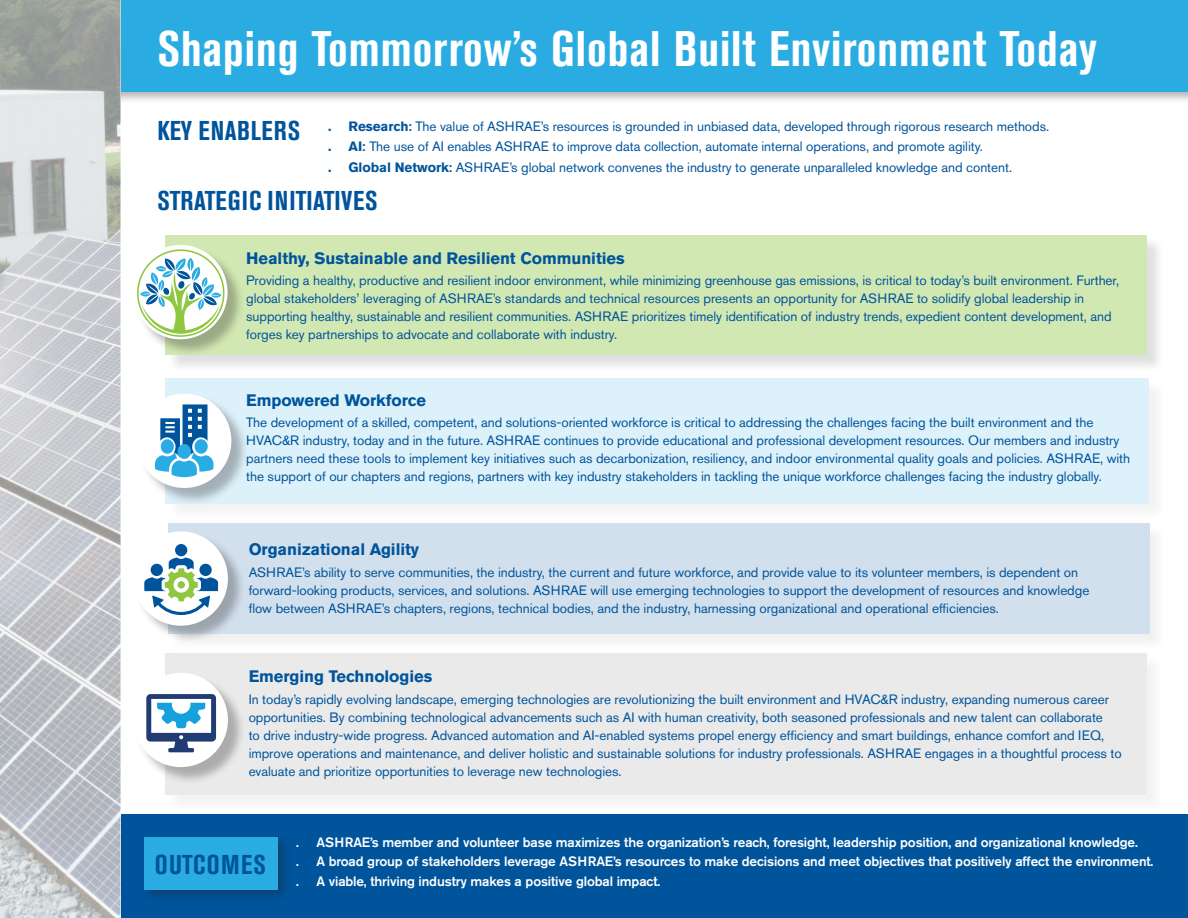
<style>
.page{position:relative;width:1188px;height:918px;background:#fff}
.page>*{position:absolute;margin:0;border:0;box-sizing:border-box;transform-origin:0 0}
.t1{font:700 condensed 49.5px "Akzidenz Grotesk BE";letter-spacing:.02em;color:#fff}
.t2{font:700 condensed 27px "Akzidenz Grotesk BE";letter-spacing:.02em;color:#00549b}
.t3{font:700 condensed 27px "Akzidenz Grotesk BE";letter-spacing:.045em;color:#00549b}
.t4{font:700 16.5px "Akzidenz Grotesk BE";letter-spacing:-.005em;color:#00549b}
.t5{font:13.5px/18px "Akzidenz Grotesk BE";letter-spacing:-.005em;color:#00549b}
.t6{font:500 13.5px "Akzidenz Grotesk BE";letter-spacing:-.01em;color:#fff}
.t7{font:700 13.5px "Akzidenz Grotesk BE";color:#00549b}
.s1{font-weight:700}
.s2{font-weight:500}
</style>
<div class="page">
<div style="left:121px;top:815px;width:1067px;height:103px;background:#00549b"></div>
<div style="left:87px;top:0;width:1101px;height:105px;background:#231f20;opacity:.35"></div>
<div style="left:91px;top:0;width:1097px;height:92px;background:#2aace3"></div>
<div style="left:169px;top:524px;width:998px;height:128px;background:#f6f6f6"></div>
<div style="left:168px;top:523px;width:981px;height:111px;background:#d2e0ed"></div>
<div style="left:167px;top:379px;width:1000px;height:142px;background:#f7f7f8"></div>
<div style="left:166px;top:378px;width:983px;height:125px;background:#ddf1fa"></div>
<div style="left:167px;top:236px;width:998px;height:137px;background:#231f20;opacity:.35"></div>
<div style="left:166px;top:235px;width:981px;height:120px;background:#d2e8b3"></div>
<div style="left:167px;top:654px;width:998px;height:159px;background:#f7f7f7"></div>
<div style="left:166px;top:653px;width:981px;height:142px;background:#eaeaeb"></div>
<div style="left:135px;top:247px;width:110px;height:110px;background:#231f20;opacity:.31"></div>
<div style="left:133px;top:245px;width:95px;height:94px;background:#fff;border-radius:50%"></div>
<svg style="left:137px;top:249px;width:87px;height:88px"></svg>
<div style="left:139px;top:395px;width:110px;height:110px;background:#231f20;opacity:.31"></div>
<div style="left:137px;top:394px;width:94px;height:94px;background:#fff;border-radius:50%"></div>
<div style="left:135px;top:533px;width:110px;height:110px;background:#231f20;opacity:.31"></div>
<div style="left:134px;top:531px;width:94px;height:95px;background:#fff;border-radius:50%"></div>
<div style="left:135px;top:674px;width:110px;height:111px;background:#231f20;opacity:.31"></div>
<div style="left:134px;top:673px;width:94px;height:94px;background:#fff;border-radius:50%"></div>
<svg style="left:146px;top:694px;width:70px;height:58px"></svg>
<svg style="left:155px;top:404px;width:59px;height:73px"></svg>
<div style="left:175px;top:544px;width:12px;height:12px;background:#00549c;border-radius:50%"></div>
<svg style="left:144px;top:558px;width:74px;height:57px"></svg>
<div style="left:141px;top:834px;width:150px;height:68px;background:#231f20;opacity:.35"></div>
<div style="left:145px;top:837px;width:133px;height:52px;background:#2aace3"></div>
<img style="left:0;top:0;width:121px;height:918px">
<p class="t1" style="left:157px;top:21px;width:941px">Shaping Tommorrow’s Global Built Environment Today</p>
<p class="t2" style="left:157px;top:116px;width:144px">KEY ENABLERS</p>
<p class="t7" style="left:328px;top:119px;width:5px">.</p>
<p class="t5" style="left:349px;top:118px;width:702px"><span class="s1">Research</span><span class="s2">:</span> The value of ASHRAE’s resources is grounded in unbiased data, developed through rigorous research methods.</p>
<p class="t7" style="left:328px;top:138px;width:5px">.</p>
<p class="t5" style="left:349px;top:137px;width:636px"><span class="s1">AI</span><span class="s2">:</span> The use of AI enables ASHRAE to improve data collection, automate internal operations, and promote agility.</p>
<p class="t7" style="left:328px;top:159px;width:5px">.</p>
<p class="t5" style="left:349px;top:158px;width:665px"><span class="s1">Global Network</span><span class="s2">:</span> ASHRAE’s global network convenes the industry to generate unparalleled knowledge and content.</p>
<p class="t2" style="left:157px;top:185px;width:222px">STRATEGIC INITIATIVES</p>
<p class="t4" style="left:246px;top:248px;width:380px">Healthy, Sustainable and Resilient Communities</p>
<p class="t5" style="left:246px;top:271px;width:875px">Providing a healthy, productive and resilient indoor environment, while minimizing greenhouse gas emissions, is critical to today’s built environment. Further, global stakeholders’ leveraging of ASHRAE’s standards and technical resources presents an opportunity for ASHRAE to solidify global leadership in supporting healthy, sustainable and resilient communities. ASHRAE prioritizes timely identification of industry trends, expedient content development, and forges key partnerships to advocate and collaborate with industry.</p>
<p class="t4" style="left:246px;top:391px;width:181px">Empowered Workforce</p>
<p class="t5" style="left:246px;top:413px;width:885px">The development of a skilled, competent, and solutions-oriented workforce is critical to addressing the challenges facing the built environment and the HVAC&amp;R industry, today and in the future. ASHRAE continues to provide educational and professional development resources. Our members and industry partners need these tools to implement key initiatives such as decarbonization, resiliency, and indoor environmental quality goals and policies. ASHRAE, with the support of our chapters and regions, partners with key industry stakeholders in tackling the unique workforce challenges facing the industry globally.</p>
<p class="t4" style="left:249px;top:539px;width:172px">Organizational Agility</p>
<p class="t5" style="left:249px;top:563px;width:842px">ASHRAE’s ability to serve communities, the industry, the current and future workforce, and provide value to its volunteer members, is dependent on forward-looking products, services, and solutions. ASHRAE will use emerging technologies to support the development of resources and knowledge flow between ASHRAE’s chapters, regions, technical bodies, and the industry, harnessing organizational and operational efficiencies.</p>
<p class="t4" style="left:249px;top:667px;width:185px">Emerging Technologies</p>
<p class="t5" style="left:249px;top:691px;width:875px">In today’s rapidly evolving landscape, emerging technologies are revolutionizing the built environment and HVAC&amp;R industry, expanding numerous career opportunities. By combining technological advancements such as AI with human creativity, both seasoned professionals and new talent can collaborate<br>to drive industry-wide progress. Advanced automation and AI-enabled systems propel energy efficiency and smart buildings, enhance comfort and IEQ, improve operations and maintenance, and deliver holistic and sustainable solutions for industry professionals. ASHRAE engages in a thoughtful process to evaluate and prioritize opportunities to leverage new technologies.</p>
<p class="t3" style="left:155px;top:849px;width:112px">OUTCOMES</p>
<p class="t6" style="left:296px;top:834px;width:4px">.</p>
<p class="t6" style="left:316px;top:834px;width:823px">ASHRAE’s member and volunteer base maximizes the organization’s reach, foresight, leadership position, and organizational knowledge.</p>
<p class="t6" style="left:296px;top:853px;width:4px">.</p>
<p class="t6" style="left:316px;top:853px;width:838px">A broad group of stakeholders leverage ASHRAE’s resources to make decisions and meet objectives that positively affect the environment.</p>
<p class="t6" style="left:296px;top:873px;width:4px">.</p>
<p class="t6" style="left:316px;top:873px;width:345px">A viable, thriving industry makes a positive global impact.</p>
</div>
